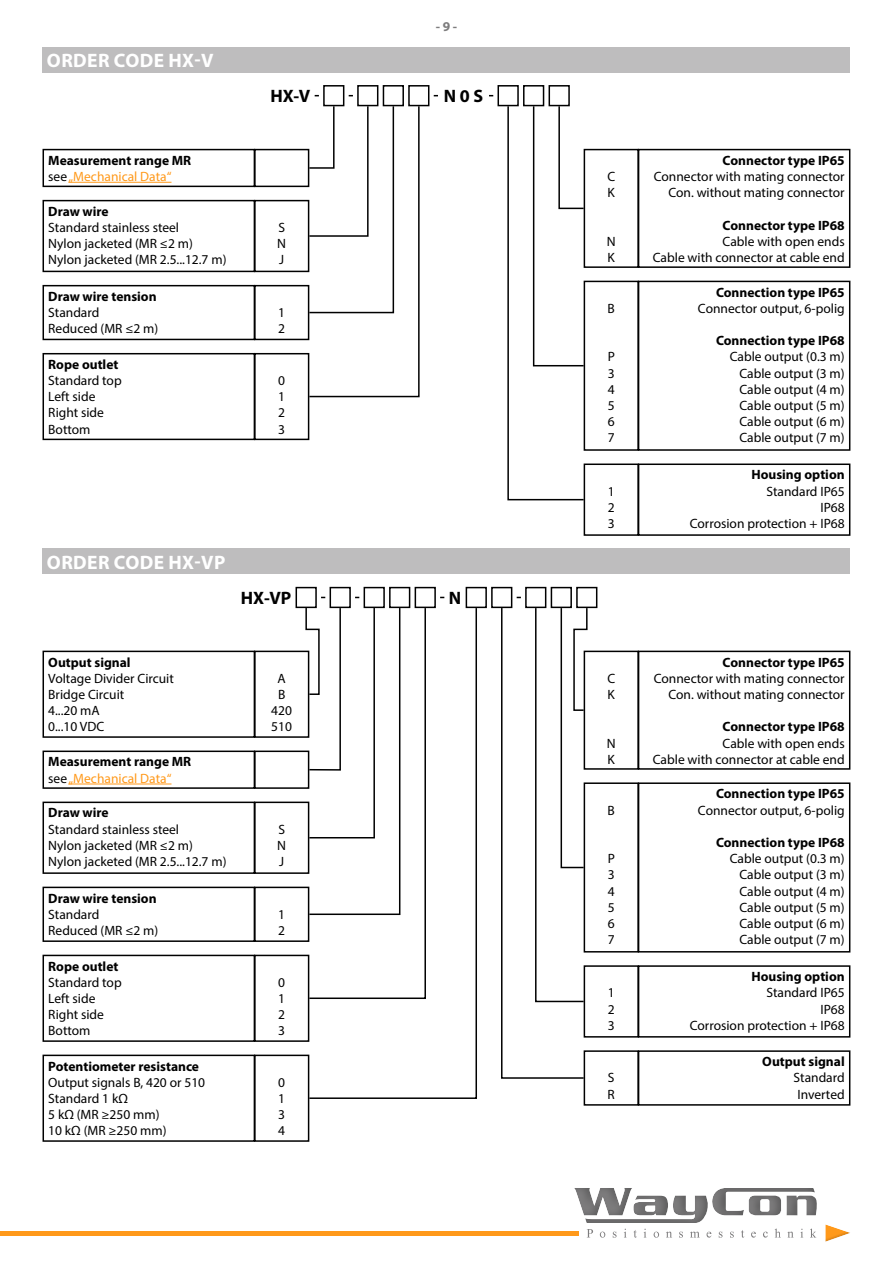
<style>
.page{position:relative;width:893px;height:1263px;background:#fff}
.page>*{position:absolute;margin:0;border:0;box-sizing:border-box;transform-origin:0 0}
.t1{font:700 19.5px "Myriad Pro";letter-spacing:.02em;color:#fff}
.t2{font:700 18px "Myriad Pro";color:#000}
.t3{font:13.5px/16.2px "Myriad Pro";color:#000}
.t4{font:700 13.5px/16.2px "Myriad Pro";color:#000}
.t5{font:700 13.5px "Myriad Pro";color:#7d7c7d}
.s1{font-weight:400}
.s2{font-weight:400;color:#ff991a}
</style>
<div class="page">
<div style="left:824px;top:1221px;width:28px;height:21px;background:#5e5f5f;opacity:.2"></div>
<svg style="left:574px;top:1188px;width:243px;height:50px"></svg>
<hr style="left:0;top:1231px;width:578px;height:4px;background:#ff991a">
<div style="left:43px;top:47px;width:807px;height:25px;background:#bebdbe"></div>
<div style="left:323px;top:85px;width:21px;height:21px;border:2px solid #000"></div>
<div style="left:357px;top:85px;width:21px;height:21px;border:2px solid #000"></div>
<div style="left:383px;top:85px;width:21px;height:21px;border:2px solid #000"></div>
<div style="left:408px;top:85px;width:21px;height:21px;border:2px solid #000"></div>
<div style="left:497px;top:85px;width:22px;height:21px;border:2px solid #000"></div>
<div style="left:523px;top:85px;width:21px;height:21px;border:2px solid #000"></div>
<div style="left:549px;top:85px;width:21px;height:21px;border:2px solid #000"></div>
<hr style="left:68px;top:182px;width:103px;height:1px;background:#ff991a">
<div style="left:43px;top:149px;width:212px;height:38px;border:2px solid #000"></div>
<div style="left:254px;top:149px;width:55px;height:38px;border:2px solid #000"></div>
<div style="left:43px;top:200px;width:212px;height:72px;border:2px solid #000"></div>
<div style="left:254px;top:200px;width:55px;height:72px;border:2px solid #000"></div>
<div style="left:43px;top:285px;width:212px;height:55px;border:2px solid #000"></div>
<div style="left:254px;top:285px;width:55px;height:55px;border:2px solid #000"></div>
<div style="left:43px;top:353px;width:212px;height:87px;border:2px solid #000"></div>
<div style="left:254px;top:353px;width:55px;height:87px;border:2px solid #000"></div>
<div style="left:638px;top:149px;width:212px;height:119px;border:2px solid #000"></div>
<div style="left:584px;top:149px;width:55px;height:119px;border:2px solid #000"></div>
<div style="left:638px;top:281px;width:212px;height:170px;border:2px solid #000"></div>
<div style="left:584px;top:281px;width:55px;height:170px;border:2px solid #000"></div>
<div style="left:638px;top:463px;width:212px;height:73px;border:2px solid #000"></div>
<div style="left:584px;top:463px;width:55px;height:73px;border:2px solid #000"></div>
<svg style="left:308px;top:105px;width:112px;height:293px"></svg>
<svg style="left:507px;top:105px;width:78px;height:396px"></svg>
<div style="left:43px;top:549px;width:807px;height:25px;background:#bebdbe"></div>
<div style="left:330px;top:587px;width:21px;height:21px;border:2px solid #000"></div>
<div style="left:364px;top:587px;width:21px;height:21px;border:2px solid #000"></div>
<div style="left:389px;top:587px;width:21px;height:21px;border:2px solid #000"></div>
<div style="left:415px;top:587px;width:21px;height:21px;border:2px solid #000"></div>
<div style="left:525px;top:587px;width:21px;height:21px;border:2px solid #000"></div>
<div style="left:551px;top:587px;width:21px;height:21px;border:2px solid #000"></div>
<div style="left:576px;top:587px;width:21px;height:21px;border:2px solid #000"></div>
<div style="left:296px;top:587px;width:21px;height:21px;border:2px solid #000"></div>
<div style="left:466px;top:587px;width:21px;height:21px;border:2px solid #000"></div>
<div style="left:491px;top:587px;width:21px;height:21px;border:2px solid #000"></div>
<div style="left:43px;top:651px;width:212px;height:87px;border:2px solid #000"></div>
<div style="left:254px;top:651px;width:55px;height:87px;border:2px solid #000"></div>
<hr style="left:68px;top:784px;width:103px;height:1px;background:#ff991a">
<div style="left:43px;top:750px;width:212px;height:39px;border:2px solid #000"></div>
<div style="left:254px;top:750px;width:55px;height:39px;border:2px solid #000"></div>
<div style="left:43px;top:801px;width:212px;height:73px;border:2px solid #000"></div>
<div style="left:254px;top:801px;width:55px;height:73px;border:2px solid #000"></div>
<div style="left:43px;top:887px;width:212px;height:55px;border:2px solid #000"></div>
<div style="left:254px;top:887px;width:55px;height:55px;border:2px solid #000"></div>
<div style="left:43px;top:955px;width:212px;height:87px;border:2px solid #000"></div>
<div style="left:254px;top:955px;width:55px;height:87px;border:2px solid #000"></div>
<div style="left:43px;top:1054px;width:212px;height:88px;border:2px solid #000"></div>
<div style="left:254px;top:1054px;width:55px;height:88px;border:2px solid #000"></div>
<div style="left:638px;top:651px;width:212px;height:119px;border:2px solid #000"></div>
<div style="left:584px;top:651px;width:55px;height:119px;border:2px solid #000"></div>
<div style="left:638px;top:782px;width:212px;height:170px;border:2px solid #000"></div>
<div style="left:584px;top:782px;width:55px;height:170px;border:2px solid #000"></div>
<div style="left:638px;top:965px;width:212px;height:72px;border:2px solid #000"></div>
<div style="left:584px;top:965px;width:55px;height:72px;border:2px solid #000"></div>
<div style="left:638px;top:1050px;width:212px;height:56px;border:2px solid #000"></div>
<div style="left:584px;top:1050px;width:55px;height:56px;border:2px solid #000"></div>
<svg style="left:308px;top:607px;width:170px;height:493px"></svg>
<svg style="left:305px;top:606px;width:96px;height:310px"></svg>
<svg style="left:500px;top:606px;width:88px;height:473px"></svg>
<h1 class="t1" style="left:47px;top:48px;width:168px">ORDER CODE HX-V</h1>
<p class="t5" style="left:436px;top:18px;width:23px">- 9 -</p>
<h2 class="t2" style="left:270px;top:85px;width:41px">HX-V</h2>
<h2 class="t2" style="left:444px;top:85px;width:41px">N 0 S</h2>
<p class="t4" style="left:48px;top:152px;width:145px">Measurement range MR <span class="s1">see</span> <span class="s2">„Mechanical Data“</span></p>
<p class="t4" style="left:48px;top:203px;width:62px">Draw wire</p>
<p class="t3" style="left:48px;top:219px;width:180px">Standard stainless steel<br>Nylon jacketed (MR ≤2 m)<br>Nylon jacketed (MR 2.5...12.7 m)</p>
<p class="t3" style="left:277px;top:219px;width:10px;text-align:justify">S N J</p>
<p class="t4" style="left:48px;top:288px;width:110px">Draw wire tension</p>
<p class="t3" style="left:48px;top:304px;width:112px">Standard<br>Reduced (MR ≤2 m)</p>
<p class="t3" style="left:278px;top:304px;width:8px">1<br>2</p>
<p class="t4" style="left:48px;top:356px;width:72px">Rope outlet</p>
<p class="t3" style="left:48px;top:372px;width:75px">Standard top<br>Left side<br>Right side<br>Bottom</p>
<p class="t3" style="left:278px;top:372px;width:8px;text-align:justify">0<br>1<br>2<br>3</p>
<h1 class="t1" style="left:47px;top:549px;width:180px">ORDER CODE HX-VP</h1>
<h2 class="t2" style="left:241px;top:586px;width:52px">HX-VP</h2>
<h2 class="t2" style="left:449px;top:586px;width:14px">N</h2>
<p class="t4" style="left:48px;top:653px;width:84px">Output signal</p>
<p class="t3" style="left:48px;top:670px;width:127px">Voltage Divider Circuit<br>Bridge Circuit<br>4...20 mA<br>0...10 VDC</p>
<p class="t3" style="left:271px;top:670px;width:22px;text-align:center">A<br>B<br>420<br>510</p>
<p class="t4" style="left:48px;top:753px;width:145px">Measurement range MR <span class="s1">see</span> <span class="s2">„Mechanical Data“</span></p>
<p class="t4" style="left:48px;top:804px;width:62px">Draw wire</p>
<p class="t3" style="left:48px;top:821px;width:180px">Standard stainless steel<br>Nylon jacketed (MR ≤2 m)<br>Nylon jacketed (MR 2.5...12.7 m)</p>
<p class="t3" style="left:277px;top:821px;width:10px;text-align:justify">S N J</p>
<p class="t4" style="left:48px;top:889px;width:110px">Draw wire tension</p>
<p class="t3" style="left:48px;top:906px;width:112px">Standard<br>Reduced (MR ≤2 m)</p>
<p class="t3" style="left:278px;top:906px;width:8px">1<br>2</p>
<p class="t4" style="left:48px;top:957px;width:72px">Rope outlet</p>
<p class="t3" style="left:48px;top:974px;width:75px">Standard top<br>Left side<br>Right side<br>Bottom</p>
<p class="t3" style="left:278px;top:974px;width:8px;text-align:justify">0<br>1<br>2<br>3</p>
<p class="t4" style="left:48px;top:1057px;width:152px">Potentiometer resistance</p>
<p class="t3" style="left:48px;top:1074px;width:158px">Output signals B, 420 or 510<br>Standard 1 kΩ<br>5 kΩ (MR ≥250 mm)<br>10 kΩ (MR ≥250 mm)</p>
<p class="t3" style="left:278px;top:1074px;width:8px;text-align:justify">0<br>1<br>3<br>4</p>
<p class="t3" style="left:607px;top:168px;width:9px">C<br>K</p>
<p class="t3" style="left:607px;top:233px;width:10px">N<br>K</p>
<p class="t3" style="left:608px;top:300px;width:9px">B</p>
<p class="t3" style="left:608px;top:348px;width:9px;text-align:justify">P 3<br>4<br>5<br>6<br>7</p>
<p class="t3" style="left:608px;top:483px;width:8px;text-align:justify">1<br>2<br>3</p>
<p class="t4" style="left:723px;top:152px;width:124px">Connector type IP65</p>
<p class="t3" style="left:654px;top:168px;width:192px;text-align:right">Connector with mating connector<br>Con. without mating connector</p>
<p class="t4" style="left:723px;top:216px;width:124px">Connector type IP68</p>
<p class="t3" style="left:653px;top:233px;width:193px;text-align:right">Cable with open ends<br>Cable with connector at cable end</p>
<p class="t4" style="left:716px;top:283px;width:130px">Connection type IP65</p>
<p class="t3" style="left:698px;top:300px;width:148px">Connector output, 6-polig</p>
<p class="t4" style="left:716px;top:332px;width:130px">Connection type IP68</p>
<p class="t3" style="left:739px;top:348px;width:107px;text-align:justify;text-indent:-10px">Cable output (0.3 m)<br>Cable output (3 m)<br>Cable output (4 m)<br>Cable output (5 m)<br>Cable output (6 m)<br>Cable output (7 m)</p>
<p class="t4" style="left:751px;top:466px;width:95px">Housing option</p>
<p class="t3" style="left:690px;top:483px;width:156px;text-align:right">Standard IP65<br>IP68<br>Corrosion protection + IP68</p>
<p class="t3" style="left:607px;top:670px;width:9px">C<br>K</p>
<p class="t3" style="left:607px;top:735px;width:10px">N<br>K</p>
<p class="t3" style="left:608px;top:802px;width:9px">B</p>
<p class="t3" style="left:608px;top:850px;width:9px;text-align:justify">P 3<br>4<br>5<br>6<br>7</p>
<p class="t3" style="left:608px;top:984px;width:8px;text-align:justify">1<br>2<br>3</p>
<p class="t3" style="left:608px;top:1069px;width:9px">S<br>R</p>
<p class="t4" style="left:723px;top:653px;width:124px">Connector type IP65</p>
<p class="t3" style="left:654px;top:670px;width:192px;text-align:right">Connector with mating connector<br>Con. without mating connector</p>
<p class="t4" style="left:723px;top:718px;width:124px">Connector type IP68</p>
<p class="t3" style="left:653px;top:735px;width:193px;text-align:right">Cable with open ends<br>Cable with connector at cable end</p>
<p class="t4" style="left:716px;top:785px;width:130px">Connection type IP65</p>
<p class="t3" style="left:698px;top:802px;width:148px">Connector output, 6-polig</p>
<p class="t4" style="left:716px;top:834px;width:130px">Connection type IP68</p>
<p class="t3" style="left:739px;top:850px;width:107px;text-align:justify;text-indent:-10px">Cable output (0.3 m)<br>Cable output (3 m)<br>Cable output (4 m)<br>Cable output (5 m)<br>Cable output (6 m)<br>Cable output (7 m)</p>
<p class="t4" style="left:751px;top:968px;width:95px">Housing option</p>
<p class="t3" style="left:690px;top:984px;width:156px;text-align:right">Standard IP65<br>IP68<br>Corrosion protection + IP68</p>
<p class="t4" style="left:762px;top:1053px;width:84px">Output signal</p>
<p class="t3" style="left:794px;top:1069px;width:53px">Standard<br>Inverted</p>
</div>
